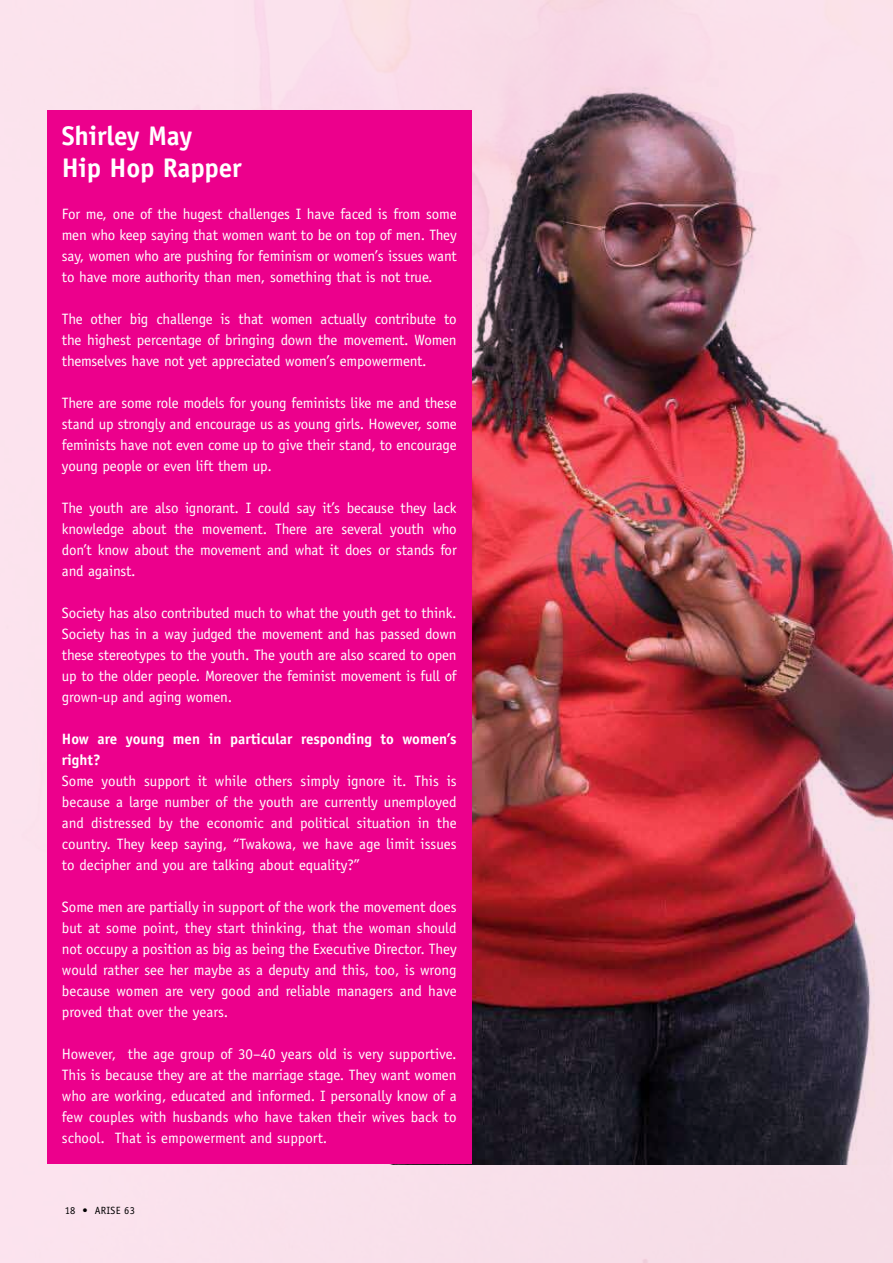
<style>
.page{position:relative;width:893px;height:1263px;background:#fbe3ed}
.page>*{position:absolute;margin:0;border:0;box-sizing:border-box;transform-origin:0 0}
.t1{font:700 27px/32.5px "Officina Sans Std";letter-spacing:-.01em;color:#fff}
.t2{font:15px/21px "Officina Sans Std";letter-spacing:-.01em;color:#fff;text-align:justify}
.t3{font:700 15px/21px "Officina Sans Std";color:#fff}
.t4{font:10.5px "Officina Sans Std";letter-spacing:.025em;color:#000}
</style>
<div class="page">
<img style="left:234px;top:0;width:659px;height:1164px">
<div style="left:47px;top:110px;width:425px;height:1054px;background:#ec008c"></div>
<h1 class="t1" style="left:62px;top:119px;width:181px">Shirley May<br>Hip Hop Rapper</h1>
<p class="t2" style="left:62px;top:204px;width:396px">For me, one of the hugest challenges I have faced is from some men who keep saying that women want to be on top of men. They say, women who are pushing for feminism or women’s issues want to have more authority than men, something that is not true.</p>
<p class="t2" style="left:62px;top:309px;width:396px">The other big challenge is that women actually contribute to the highest percentage of bringing down the movement. Women themselves have not yet appreciated women’s empowerment.</p>
<p class="t2" style="left:62px;top:393px;width:396px">There are some role models for young feminists like me and these stand up strongly and encourage us as young girls. However, some feminists have not even come up to give their stand, to encourage young people or even lift them up.</p>
<p class="t2" style="left:62px;top:498px;width:396px">The youth are also ignorant. I could say it’s because they lack knowledge about the movement. There are several youth who don’t know about the movement and what it does or stands for and against.</p>
<p class="t2" style="left:62px;top:603px;width:396px">Society has also contributed much to what the youth get to think.<br>Society has in a way judged the movement and has passed down these stereotypes to the youth. The youth are also scared to open up to the older people. Moreover the feminist movement is full of grown-up and aging women.</p>
<p class="t3" style="left:62px;top:729px;width:396px">How are young men in particular responding to women’s right?</p>
<p class="t2" style="left:62px;top:771px;width:396px">Some youth support it while others simply ignore it. This is because a large number of the youth are currently unemployed and distressed by the economic and political situation in the country. They keep saying, “Twakowa, we have age limit issues to decipher and you are talking about equality?”</p>
<p class="t2" style="left:62px;top:897px;width:396px">Some men are partially in support of the work the movement does but at some point, they start thinking, that the woman should not occupy a position as big as being the Executive Director. They would rather see her maybe as a deputy and this, too, is wrong because women are very good and reliable managers and have proved that over the years.</p>
<p class="t2" style="left:62px;top:1044px;width:396px">However, the age group of 30–40 years old is very supportive.<br>This is because they are at the marriage stage. They want women who are working, educated and informed. I personally know of a few couples with husbands who have taken their wives back to school. That is empowerment and support.</p>
<p class="t4" style="left:65px;top:1204px;width:72px">18 • ARISE 63</p>
</div>
